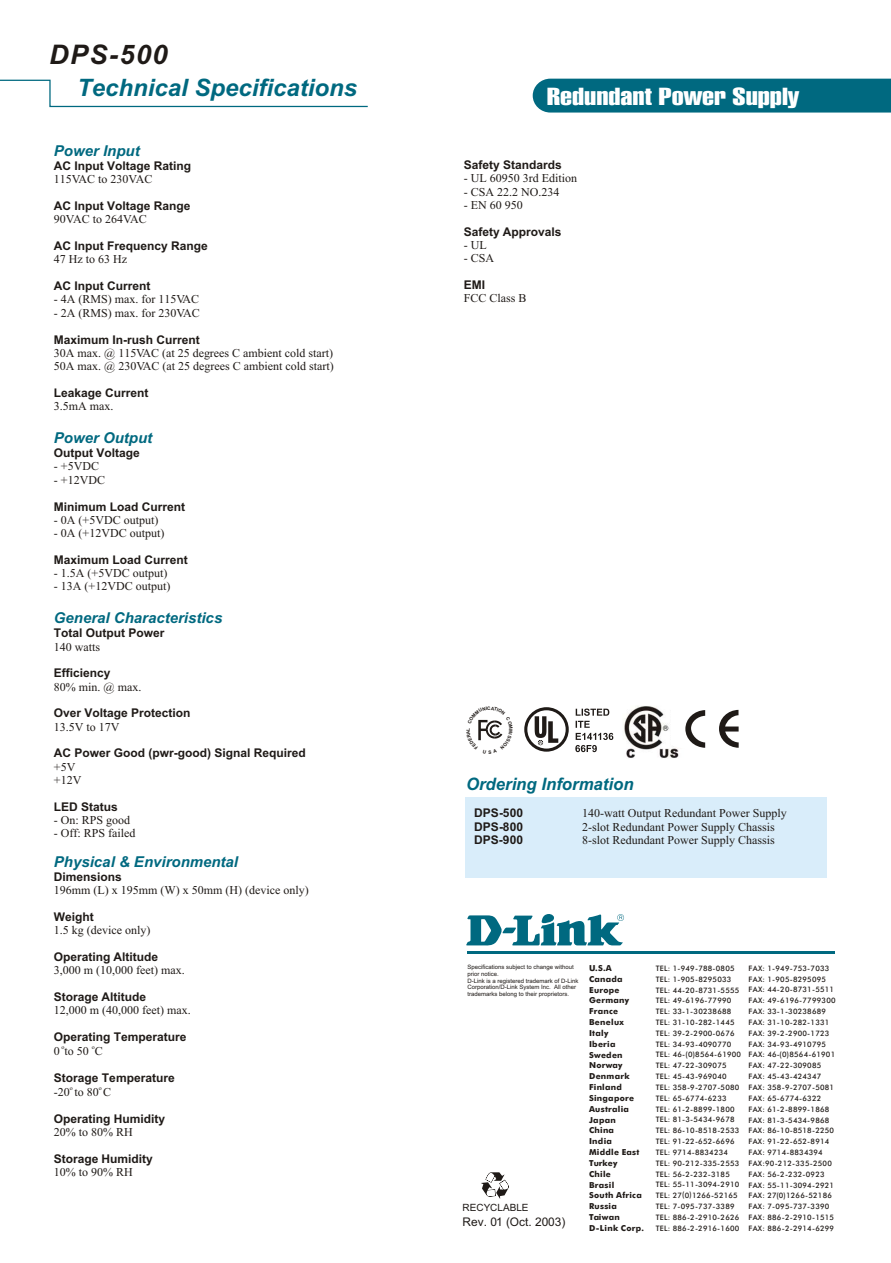
<style>
.page{position:relative;width:891px;height:1263px;background:#fff}
.page>*{position:absolute;margin:0;border:0;box-sizing:border-box;transform-origin:0 0}
.t1{font:italic 700 27px "Arial";letter-spacing:.055em;color:#1f1a17}
.t2{font:italic 700 24px "Arial";color:#006980}
.t3{font:24px "Swiss 911 X Cm BT";color:#fff;scale:1.48 1}
.t4{font:italic 700 17.1px "Arial";color:#006980}
.t5{font:italic 700 15px "Arial";color:#006980}
.t6{font:12px/13.4px "Times New Roman";color:#1f1a17}
.t7{font:700 12px "Arial";color:#1f1a17}
.t8{font:11.85px "Arial";color:#1f1a17}
.t9{font:9.9px "Arial";color:#1f1a17}
.t10{font:700 8.25px/10.8px "Futura Md BT";letter-spacing:.03em;color:#1f1a17}
.t11{font:7.5px/10.8px "Futura Md BT";letter-spacing:.03em;color:#1f1a17}
.t12{font:6px/6.8px "Arial";color:#1f1a17}
.t13{font:6px "Times New Roman";color:#1f1a17}
</style>
<div class="page">
<svg style="left:0;top:79px;width:368px;height:29px"></svg>
<svg style="left:532px;top:78px;width:359px;height:35px;background:#0b6f85"></svg>
<div style="left:465px;top:798px;width:362px;height:80px;background:#d9edfa"></div>
<svg style="left:524px;top:707px;width:89px;height:45px"></svg>
<img style="left:624px;top:706px;width:82px;height:52px">
<svg style="left:685px;top:710px;width:20px;height:38px"></svg>
<svg style="left:719px;top:710px;width:20px;height:38px"></svg>
<svg style="left:481px;top:1172px;width:28px;height:27px"></svg>
<hr style="left:467px;top:951px;width:368px;height:2px;background:#006980">
<svg style="left:466px;top:914px;width:158px;height:32px"></svg>
<svg style="left:478px;top:719px;width:25px;height:22px"></svg>
<h1 class="t1" style="left:49px;top:44px;width:120px">DPS-500</h1>
<h2 class="t2" style="left:77px;top:79px;width:282px">Technical Specifications</h2>
<h3 class="t5" style="left:54px;top:145px;width:87px">Power Input</h3>
<h3 class="t7" style="left:54px;top:161px;width:139px">AC Input Voltage Rating</h3>
<h3 class="t6" style="left:54px;top:174px;width:100px">115VAC to 230VAC</h3>
<h3 class="t7" style="left:54px;top:201px;width:138px">AC Input Voltage Range</h3>
<h3 class="t6" style="left:54px;top:214px;width:94px">90VAC to 264VAC</h3>
<h3 class="t7" style="left:54px;top:241px;width:155px">AC Input Frequency Range</h3>
<h3 class="t6" style="left:54px;top:254px;width:75px">47 Hz to 63 Hz</h3>
<h3 class="t7" style="left:54px;top:281px;width:98px">AC Input Current</h3>
<h3 class="t6" style="left:54px;top:294px;width:147px">- 4A (RMS) max. for 115VAC</h3>
<h3 class="t6" style="left:54px;top:307px;width:147px">- 2A (RMS) max. for 230VAC</h3>
<h3 class="t7" style="left:54px;top:335px;width:147px">Maximum In-rush Current</h3>
<h3 class="t6" style="left:54px;top:347px;width:281px">30A max. @ 115VAC (at 25 degrees C ambient cold start)<br>50A max. @ 230VAC (at 25 degrees C ambient cold start)</h3>
<h3 class="t7" style="left:54px;top:388px;width:96px">Leakage Current</h3>
<h3 class="t6" style="left:54px;top:401px;width:61px">3.5mA max.</h3>
<h3 class="t7" style="left:54px;top:448px;width:87px">Output Voltage</h3>
<h3 class="t6" style="left:54px;top:461px;width:47px">- +5VDC</h3>
<h3 class="t6" style="left:54px;top:474px;width:53px">- +12VDC</h3>
<h3 class="t7" style="left:54px;top:502px;width:133px">Minimum Load Current</h3>
<h3 class="t6" style="left:54px;top:514px;width:106px">- 0A (+5VDC output)</h3>
<h3 class="t6" style="left:54px;top:528px;width:112px">- 0A (+12VDC output)</h3>
<h3 class="t7" style="left:54px;top:555px;width:135px">Maximum Load Current</h3>
<h3 class="t6" style="left:54px;top:568px;width:115px">- 1.5A (+5VDC output)</h3>
<h3 class="t6" style="left:54px;top:581px;width:118px">- 13A (+12VDC output)</h3>
<h3 class="t7" style="left:54px;top:629px;width:112px">Total Output Power</h3>
<h3 class="t6" style="left:54px;top:641px;width:48px">140 watts</h3>
<h3 class="t7" style="left:54px;top:669px;width:58px">Efficiency</h3>
<h3 class="t6" style="left:54px;top:681px;width:89px">80% min. @ max.</h3>
<h3 class="t7" style="left:54px;top:709px;width:138px">Over Voltage Protection</h3>
<h3 class="t6" style="left:54px;top:721px;width:67px">13.5V to 17V</h3>
<h3 class="t7" style="left:54px;top:749px;width:253px">AC Power Good (pwr-good) Signal Required</h3>
<h3 class="t6" style="left:54px;top:761px;width:29px">+5V +12V</h3>
<h3 class="t7" style="left:54px;top:802px;width:65px">LED Status</h3>
<h3 class="t6" style="left:54px;top:814px;width:78px">- On: RPS good</h3>
<h3 class="t6" style="left:54px;top:828px;width:83px">- Off: RPS failed</h3>
<h3 class="t7" style="left:54px;top:872px;width:69px">Dimensions</h3>
<h3 class="t6" style="left:54px;top:884px;width:256px">196mm (L) x 195mm (W) x 50mm (H) (device only)</h3>
<h3 class="t7" style="left:54px;top:912px;width:41px">Weight</h3>
<h3 class="t6" style="left:54px;top:925px;width:98px">1.5 kg (device only)</h3>
<h3 class="t7" style="left:54px;top:952px;width:106px">Operating Altitude</h3>
<h3 class="t6" style="left:54px;top:965px;width:132px">3,000 m (10,000 feet) max.</h3>
<h3 class="t7" style="left:54px;top:992px;width:94px">Storage Altitude</h3>
<h3 class="t6" style="left:54px;top:1005px;width:138px">12,000 m (40,000 feet) max.</h3>
<h3 class="t7" style="left:54px;top:1032px;width:134px">Operating Temperature</h3>
<p class="t13" style="left:61px;top:1045px;width:4px">o</p>
<p class="t13" style="left:92px;top:1045px;width:4px">o</p>
<h3 class="t6" style="left:54px;top:1046px;width:50px">0 to 50 C</h3>
<h3 class="t7" style="left:54px;top:1073px;width:122px">Storage Temperature</h3>
<p class="t13" style="left:70px;top:1086px;width:4px">o</p>
<p class="t13" style="left:99px;top:1086px;width:4px">o</p>
<h3 class="t6" style="left:54px;top:1086px;width:59px">-20 to 80 C</h3>
<h3 class="t7" style="left:54px;top:1114px;width:113px">Operating Humidity</h3>
<h3 class="t6" style="left:54px;top:1126px;width:80px">20% to 80% RH</h3>
<h3 class="t7" style="left:54px;top:1154px;width:101px">Storage Humidity</h3>
<h3 class="t6" style="left:54px;top:1166px;width:80px">10% to 90% RH</h3>
<h3 class="t5" style="left:54px;top:432px;width:100px">Power Output</h3>
<h3 class="t5" style="left:54px;top:612px;width:170px">General Characteristics</h3>
<h3 class="t5" style="left:54px;top:856px;width:186px">Physical &amp; Environmental</h3>
<h2 class="t3" style="left:547px;top:87px;width:172px">Redundant Power Supply</h2>
<h3 class="t7" style="left:464px;top:160px;width:100px">Safety Standards</h3>
<h3 class="t6" style="left:464px;top:173px;width:115px">- UL 60950 3rd Edition</h3>
<h3 class="t6" style="left:464px;top:186px;width:97px">- CSA 22.2 NO.234</h3>
<h3 class="t6" style="left:464px;top:199px;width:60px">- EN 60 950</h3>
<h3 class="t7" style="left:464px;top:227px;width:99px">Safety Approvals</h3>
<h3 class="t6" style="left:464px;top:239px;width:24px">- UL</h3>
<h3 class="t6" style="left:464px;top:253px;width:32px">- CSA</h3>
<h3 class="t7" style="left:464px;top:280px;width:23px">EMI</h3>
<h3 class="t6" style="left:464px;top:293px;width:64px">FCC Class B</h3>
<h3 class="t4" style="left:466px;top:777px;width:169px">Ordering Information</h3>
<h3 class="t7" style="left:474px;top:809px;width:50px">DPS-500</h3>
<h3 class="t6" style="left:582px;top:808px;width:206px">140-watt Output Redundant Power Supply</h3>
<h3 class="t7" style="left:474px;top:822px;width:50px">DPS-800</h3>
<h3 class="t6" style="left:582px;top:821px;width:194px">2-slot Redundant Power Supply Chassis</h3>
<h3 class="t7" style="left:474px;top:836px;width:50px">DPS-900</h3>
<h3 class="t6" style="left:582px;top:835px;width:194px">8-slot Redundant Power Supply Chassis</h3>
<p class="t12" style="left:467px;top:964px;width:113px">Specifications subject to change without prior notice.<br>D-Link is a registered trademark of D-Link Corporation/D-Link System Inc. All other trademarks belong to their proprietors.</p>
<p class="t11" style="left:749px;top:963px;width:88px">FAX: 1-949-753-7033<br>FAX: 1-905-8295095<br>FAX: 44-20-8731-5511<br>FAX: 49-6196-7799300<br>FAX: 33-1-30238689<br>FAX: 31-10-282-1331<br>FAX: 39-2-2900-1723<br>FAX: 34-93-4910795<br>FAX: 46-( )</p>
<p class="t10" style="left:589px;top:963px;width:56px">U.S.A<br>Canada<br>Europe<br>Germany<br>France<br>Benelux<br>Italy<br>Iberia<br>Sweden<br>Norway<br>Denmark<br>Finland<br>Singapore<br>Australia<br>Japan<br>China<br>India<br>Middle East<br>Turkey<br>Chile<br>Brasil<br>South Africa<br>Russia<br>Taiwan<br>D-Link Corp.</p>
<p class="t11" style="left:656px;top:964px;width:87px">TEL: 1-949-788-0805<br>TEL: 1-905-8295033<br>TEL: 44-20-8731-5555<br>TEL: 49-6196-77990<br>TEL: 33-1-30238688<br>TEL: 31-10-282-1445<br>TEL: 39-2-2900-0676<br>TEL: 34-93-4090770<br>TEL: 46-(0)8564-61900<br>TEL: 47-22-309075<br>TEL: 45-43-969040<br>TEL: 358-9-2707-5080<br>TEL: 65-6774-6233<br>TEL: 61-2-8899-1800<br>TEL: 81-3-5434-9678<br>TEL: 86-10-8518-2533<br>TEL: 91-22-652-6696<br>TEL: 9714-8834234<br>TEL: 90-212-335-2553<br>TEL: 56-2-232-3185<br>TEL: 55-11-3094-2910<br>TEL: 27 0 1266-52165</p>
<p class="t11" style="left:749px;top:1050px;width:88px;text-indent:33px">0 8564-61901<br>FAX: 47-22-309085<br>FAX: 45-43-424347<br>FAX: 358-9-2707-5081<br>FAX: 65-6774-6322<br>FAX: 61-2-8899-1868<br>FAX: 81-3-5434-9868<br>FAX: 86-10-8518-2250<br>FAX: 91-22-652-8914<br>FAX: 9714-8834394<br>FAX:90-212-335-2500<br>FAX: 56-2-232-0923<br>FAX: 55-11-3094-2921<br>FAX: 27( )</p>
<p class="t11" style="left:656px;top:1189px;width:80px;line-height:12px;text-indent:26px">( )<br>TEL: 7-095-737-3389</p>
<p class="t11" style="left:656px;top:1212px;width:85px">TEL: 886-2-2910-2626<br>TEL: 886-2-2916-1600</p>
<p class="t11" style="left:749px;top:1191px;width:87px;text-indent:30px">0 1266-52186<br>FAX: 7-095-737-3390<br>FAX: 886-2-2910-1515<br>FAX: 886-2-2914-6299</p>
<h3 class="t9" style="left:463px;top:1203px;width:67px">RECYCLABLE</h3>
<h3 class="t8" style="left:463px;top:1217px;width:104px">Rev. 01 (Oct. 2003)</h3>
</div>
